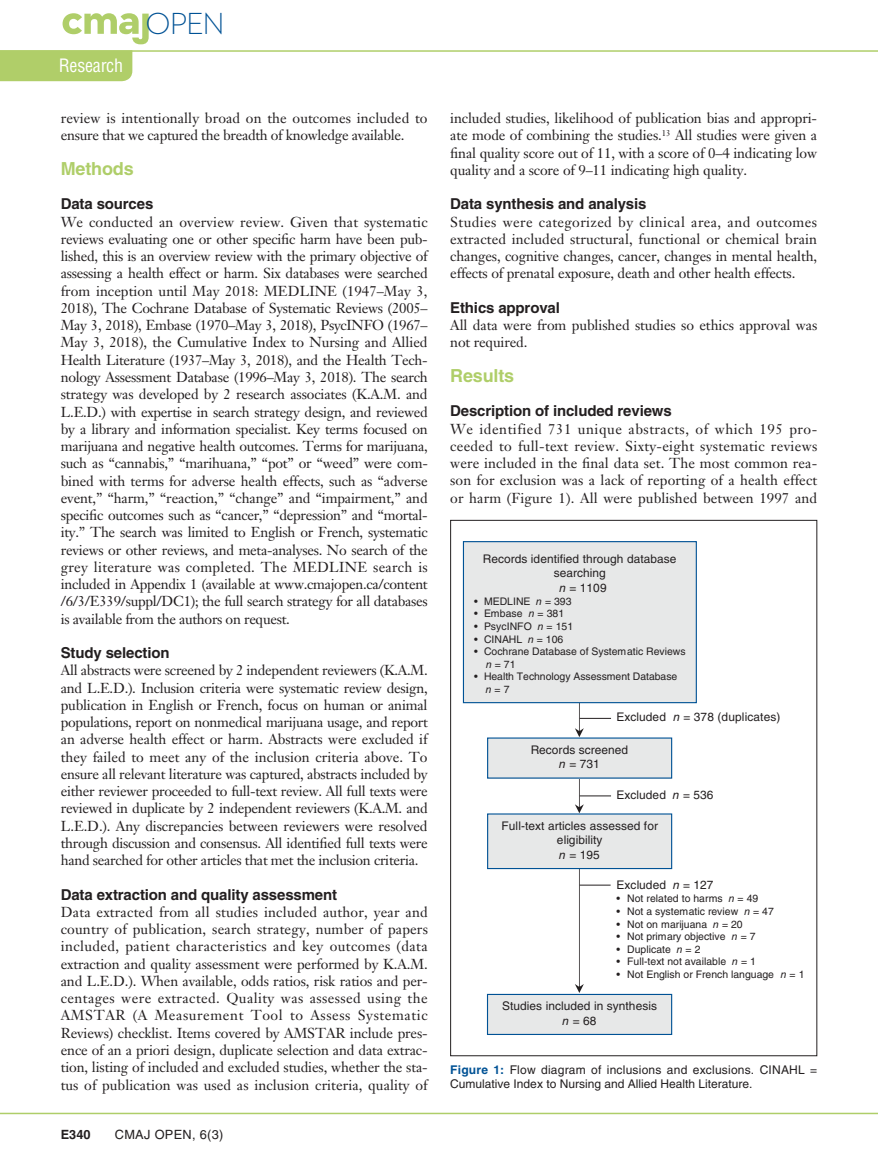
<style>
.page{position:relative;width:878px;height:1175px;background:#fff}
.page>*{position:absolute;margin:0;border:0;box-sizing:border-box;transform-origin:0 0}
.t1{font:300 31.05px "Neutraface 2 Text";color:#005295}
.t2{font:700 18px "Helvetica LT Std";letter-spacing:-.01em;color:#afce69}
.t3{font:condensed 18px "Helvetica LT Std";letter-spacing:-.01em;color:#fff}
.t4{font:700 15px "Helvetica LT Std";letter-spacing:-.01em;color:#231f20}
.t5{font:14.25px/17.2px "Janson Text LT Std";letter-spacing:-.01em;color:#231f20;text-align:justify}
.t6{font:12.75px "Helvetica LT Std";letter-spacing:.025em;color:#231f20}
.t7{font:700 12.75px "Helvetica LT Std";color:#231f20}
.t8{font:12px/14.2px "Helvetica LT Std";color:#231f20}
.t9{font:11.85px/14.4px "Helvetica LT Std";letter-spacing:.005em;color:#231f20;text-align:center}
.t10{font:10.5px/12.6px "Helvetica LT Std";color:#231f20}
.s1{font-style:italic}
.s2{font-weight:700;color:#005295}
</style>
<div class="page">
<hr style="left:0;top:1112px;width:878px;height:2px;background:#afce69">
<svg style="left:63px;top:13px;width:86px;height:31px"></svg>
<hr style="left:0;top:50px;width:878px;height:2px;background:#afce69">
<div style="left:0;top:52px;width:132px;height:29px;background:#b0ce69"></div>
<svg style="left:463px;top:541px;width:234px;height:494px"></svg>
<h1 class="t1" style="left:145px;top:4px;width:81px">OPEN</h1>
<p class="t3" style="left:59px;top:54px;width:66px">Research</p>
<p class="t5" style="left:61px;top:109px;width:368px">review is intentionally broad on the outcomes included to ensure that we captured the breadth of knowledge available.</p>
<p class="t2" style="left:61px;top:157px;width:74px">Methods</p>
<p class="t4" style="left:61px;top:195px;width:94px">Data sources</p>
<p class="t5" style="left:61px;top:213px;width:368px">We conducted an overview review. Given that systematic reviews evaluating one or other specific harm have been pub&shy;lished, this is an overview review with the primary objective of assessing a health effect or harm. Six databases were searched from inception until May 2018: MEDLINE (1947–May 3, 2018), The Cochrane Database of Systematic Reviews (2005– May 3, 2018), Embase (1970–May 3, 2018), PsycINFO (1967– May 3, 2018), the Cumulative Index to Nursing and Allied Health Literature (1937–May 3, 2018), and the Health Tech&shy;nology Assessment Database (1996–May 3, 2018). The search strategy was developed by 2 research associates (K.A.M. and L.E.D.) with expertise in search strategy design, and reviewed by a library and information specialist. Key terms focused on marijuana and negative health outcomes. Terms for marijuana, such as “cannabis,” “marihuana,” “pot” or “weed” were com&shy;bined with terms for adverse health effects, such as “adverse event,” “harm,” “reaction,” “change” and “impairment,” and specific outcomes such as “cancer,” “depression” and “mortal&shy;ity.” The search was limited to English or French, systematic reviews or other reviews, and meta-analyses. No search of the grey literature was completed. The MEDLINE search is included in Appendix 1 (available at www.cmajopen.ca/content /6/3/E339/suppl/DC1); the full search strategy for all databases is available from the authors on request.</p>
<p class="t4" style="left:61px;top:643px;width:110px">Study selection</p>
<p class="t5" style="left:61px;top:661px;width:368px">All abstracts were screened by 2 independent reviewers (K.A.M. and L.E.D.). Inclusion criteria were systematic review design, publication in English or French, focus on human or animal populations, report on nonmedical marijuana usage, and report an adverse health effect or harm. Abstracts were excluded if they failed to meet any of the inclusion criteria above. To ensure all relevant literature was captured, abstracts included by either reviewer proceeded to full-text review. All full texts were reviewed in duplicate by 2 independent reviewers (K.A.M. and L.E.D.). Any discrepancies between reviewers were resolved through discussion and consensus. All identified full texts were hand searched for other articles that met the inclusion criteria.</p>
<p class="t4" style="left:61px;top:885px;width:278px">Data extraction and quality assessment</p>
<p class="t5" style="left:61px;top:903px;width:369px">Data extracted from all studies included author, year and country of publication, search strategy, number of papers included, patient characteristics and key outcomes (data extraction and quality assessment were performed by K.A.M. and L.E.D.). When available, odds ratios, risk ratios and per&shy;centages were extracted. Quality was assessed using the AMSTAR (A Measurement Tool to Assess Systematic Reviews) checklist. Items covered by AMSTAR include pres&shy;ence of an a priori design, duplicate selection and data extrac&shy;tion, listing of included and excluded studies, whether the sta&shy;tus of publication was used as inclusion criteria, quality of</p>
<p class="t7" style="left:61px;top:1126px;width:31px">E340</p>
<p class="t6" style="left:115px;top:1127px;width:110px">CMAJ OPEN, 6(3)</p>
<p class="t5" style="left:450px;top:109px;width:368px">included studies, likelihood of publication bias and appropri&shy;ate mode of combining the studies.<sup>13</sup> All studies were given a final quality score out of 11, with a score of 0–4 indicating low quality and a score of 9–11 indicating high quality.</p>
<p class="t4" style="left:450px;top:195px;width:198px">Data synthesis and analysis</p>
<p class="t5" style="left:450px;top:213px;width:368px">Studies were categorized by clinical area, and outcomes extracted included structural, functional or chemical brain changes, cognitive changes, cancer, changes in mental health, effects of prenatal exposure, death and other health effects.</p>
<p class="t4" style="left:450px;top:298px;width:111px">Ethics approval</p>
<p class="t5" style="left:450px;top:316px;width:369px">All data were from published studies so ethics approval was not required.</p>
<p class="t2" style="left:450px;top:364px;width:65px">Results</p>
<p class="t4" style="left:450px;top:402px;width:223px">Description of included reviews</p>
<p class="t5" style="left:450px;top:420px;width:368px">We identified 731 unique abstracts, of which 195 pro&shy;ceeded to full-text review. Sixty-eight systematic reviews were included in the final data set. The most common rea&shy;son for exclusion was a lack of reporting of a health effect or harm (Figure 1). All were published between 1997 and</p>
<p class="t9" style="left:482px;top:551px;width:195px">Records identified through database searching<br><span class="s1">n</span> = 1109</p>
<p class="t10" style="left:474px;top:594px;width:99px">• MEDLINE <span class="s1">n</span> = 393</p>
<p class="t10" style="left:474px;top:607px;width:91px">• Embase <span class="s1">n</span> = 381</p>
<p class="t10" style="left:474px;top:620px;width:100px">• PsycINFO <span class="s1">n</span> = 151</p>
<p class="t10" style="left:474px;top:632px;width:91px">• CINAHL <span class="s1">n</span> = 106</p>
<p class="t10" style="left:486px;top:645px;width:201px;text-indent:-12px">• Cochrane Database of Systematic Reviews <span class="s1">n</span> = 71</p>
<p class="t10" style="left:486px;top:670px;width:193px;text-indent:-12px">• Health Technology Assessment Database <span class="s1">n</span> = 7</p>
<p class="t9" style="left:616px;top:709px;width:51px">Excluded</p>
<p class="t9" style="left:673px;top:709px;width:109px"><span class="s1">n</span> = 378 (duplicates)</p>
<p class="t9" style="left:530px;top:742px;width:99px">Records screened <span class="s1">n</span> = 731</p>
<p class="t9" style="left:616px;top:787px;width:51px">Excluded</p>
<p class="t9" style="left:673px;top:787px;width:42px"><span class="s1">n</span> = 536</p>
<p class="t9" style="left:501px;top:818px;width:158px">Full-text articles assessed for eligibility<br><span class="s1">n</span> = 195</p>
<p class="t9" style="left:616px;top:878px;width:98px">Excluded <span class="s1">n</span> = 127</p>
<p class="t10" style="left:616px;top:892px;width:143px">• Not related to harms <span class="s1">n</span> = 49</p>
<p class="t10" style="left:616px;top:905px;width:159px">• Not a systematic review <span class="s1">n</span> = 47</p>
<p class="t10" style="left:616px;top:917px;width:128px">• Not on marijuana <span class="s1">n</span> = 20</p>
<p class="t10" style="left:616px;top:930px;width:141px">• Not primary objective <span class="s1">n</span> = 7</p>
<p class="t10" style="left:616px;top:942px;width:86px">• Duplicate <span class="s1">n</span> = 2</p>
<p class="t10" style="left:616px;top:955px;width:141px">• Full-text not available <span class="s1">n</span> = 1</p>
<p class="t10" style="left:616px;top:968px;width:189px">• Not English or French language <span class="s1">n</span> = 1</p>
<p class="t9" style="left:502px;top:999px;width:156px">Studies included in synthesis <span class="s1">n</span> = 68</p>
<p class="t8" style="left:450px;top:1062px;width:368px"><span class="s2">Figure 1:</span> Flow diagram of inclusions and exclusions. CINAHL =<br>Cumulative Index to Nursing and Allied Health Literature.</p>
</div>
